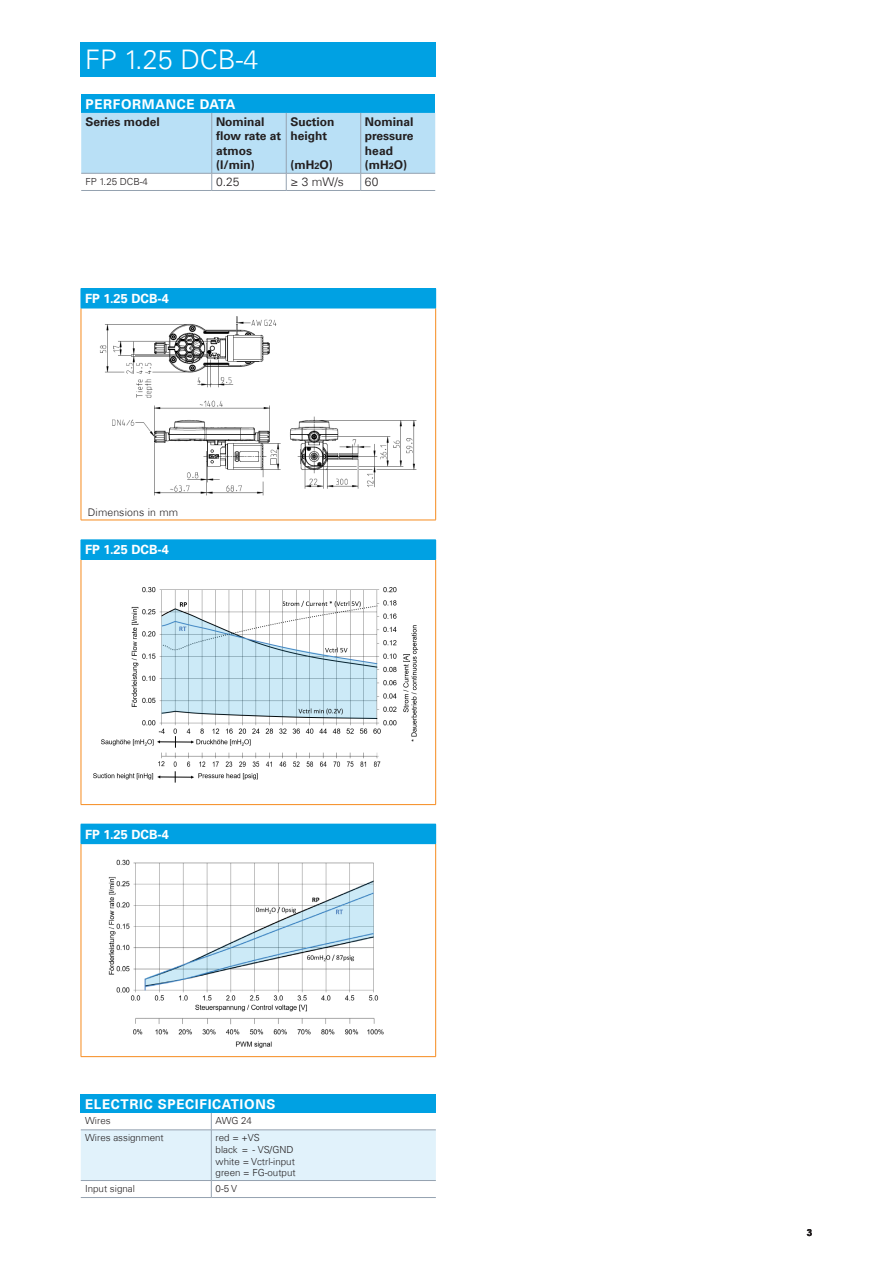
<style>
.page{position:relative;width:893px;height:1263px;background:#fff}
.page>*{position:absolute;margin:0;border:0;box-sizing:border-box;transform-origin:0 0}
.KNF_PRODUCT_CODE_white{font:300 27px "Univers Com 45";color:#fff}
.Titel_Headline_Tabelle{font:700 13.5px "Univers Com 65";letter-spacing:.05em;color:#fff}
.KNF_TABLE_TITLE_white_on_blue_100{font:700 12.75px "Univers Com 65";color:#fff}
.Titel_Kopfzeile_Tabelle{font:700 12px/14.4px "Univers Com 65";color:#231f20}
.Titel_Kopfzeile_Tabelle-2{font:300 12px "Univers Com 45";color:#231f20}
.KNF_FOOTER_Tabelle{font:300 10.5px "Univers Com 45";letter-spacing:.01em;color:#231f20}
.Titel_Fließtext_Tabelle{font:300 9.75px "Univers Com 45";color:#231f20}
.t1{font:700 9.75px "Arial";color:#231f20}
.s1{font-size:9px}
</style>
<div class="page">
<div style="left:81px;top:824px;width:355px;height:20px;background:#00a1e3"></div>
<hr style="left:81px;top:844px;width:1px;height:212px;background:#f68b1f">
<hr style="left:435px;top:844px;width:1px;height:212px;background:#f68b1f">
<hr style="left:81px;top:1056px;width:355px;height:1px;background:#f68b1f">
<div style="left:81px;top:43px;width:355px;height:34px;background:#00a1e3"></div>
<div style="left:81px;top:288px;width:355px;height:20px;background:#00a1e3"></div>
<hr style="left:81px;top:308px;width:1px;height:212px;background:#f68b1f">
<hr style="left:435px;top:308px;width:1px;height:212px;background:#f68b1f">
<hr style="left:81px;top:520px;width:355px;height:1px;background:#f68b1f">
<hr style="left:81px;top:308px;width:355px;height:1px;background:#00a1e3">
<div style="left:81px;top:540px;width:355px;height:19px;background:#00a1e3"></div>
<hr style="left:81px;top:559px;width:1px;height:245px;background:#f68b1f">
<hr style="left:435px;top:559px;width:1px;height:245px;background:#f68b1f">
<hr style="left:81px;top:804px;width:355px;height:1px;background:#f68b1f">
<hr style="left:81px;top:559px;width:355px;height:1px;background:#00a1e3">
<img style="left:100px;top:316px;width:317px;height:180px">
<img style="left:93px;top:587px;width:325px;height:196px">
<img style="left:108px;top:859px;width:276px;height:189px">
<div style="left:81px;top:1094px;width:355px;height:19px;background:#00a1e3"></div>
<hr style="left:81px;top:1197px;width:130px;height:1px;background:#95a2b0">
<svg style="left:81px;top:1113px;width:355px;height:84px"></svg>
<hr style="left:211px;top:1197px;width:225px;height:1px;background:#95a2b0">
<div style="left:81px;top:95px;width:354px;height:18px;background:#00a1e3"></div>
<hr style="left:81px;top:190px;width:131px;height:1px;background:#95a2b0">
<hr style="left:212px;top:190px;width:74px;height:1px;background:#95a2b0">
<hr style="left:286px;top:190px;width:75px;height:1px;background:#95a2b0">
<hr style="left:361px;top:190px;width:74px;height:1px;background:#95a2b0">
<svg style="left:81px;top:113px;width:354px;height:77px"></svg>
<p class="KNF_PRODUCT_CODE_white" style="left:85px;top:43px;width:175px">FP 1.25 DCB-4</p>
<p class="Titel_Headline_Tabelle" style="left:85px;top:96px;width:151px">PERFORMANCE DATA</p>
<p class="Titel_Kopfzeile_Tabelle" style="left:85px;top:114px;width:76px">Series model</p>
<p class="Titel_Kopfzeile_Tabelle" style="left:216px;top:114px;width:67px">Nominal flow rate at atmos</p>
<p class="Titel_Kopfzeile_Tabelle" style="left:216px;top:158px;width:40px">(l/min)</p>
<p class="Titel_Kopfzeile_Tabelle" style="left:290px;top:114px;width:46px">Suction height</p>
<p class="Titel_Kopfzeile_Tabelle" style="left:290px;top:158px;width:44px">(mH<span class="s1">2</span>O)</p>
<p class="Titel_Kopfzeile_Tabelle" style="left:365px;top:114px;width:50px">Nominal pressure head (mH<span class="s1">2</span>O)</p>
<p class="Titel_Fließtext_Tabelle" style="left:85px;top:175px;width:64px">FP 1.25 DCB-4</p>
<p class="Titel_Kopfzeile_Tabelle-2" style="left:216px;top:175px;width:25px">0.25</p>
<p class="Titel_Kopfzeile_Tabelle-2" style="left:290px;top:175px;width:55px">≥ 3 mW/s</p>
<p class="Titel_Kopfzeile_Tabelle-2" style="left:365px;top:175px;width:15px">60</p>
<p class="KNF_TABLE_TITLE_white_on_blue_100" style="left:85px;top:291px;width:85px">FP 1.25 DCB-4</p>
<p class="KNF_FOOTER_Tabelle" style="left:88px;top:506px;width:92px">Dimensions in mm</p>
<p class="KNF_TABLE_TITLE_white_on_blue_100" style="left:85px;top:542px;width:85px">FP 1.25 DCB-4</p>
<p class="KNF_TABLE_TITLE_white_on_blue_100" style="left:85px;top:826px;width:85px">FP 1.25 DCB-4</p>
<p class="Titel_Headline_Tabelle" style="left:85px;top:1096px;width:192px">ELECTRIC SPECIFICATIONS</p>
<p class="Titel_Fließtext_Tabelle" style="left:85px;top:1115px;width:27px">Wires</p>
<p class="Titel_Fließtext_Tabelle" style="left:216px;top:1115px;width:38px">AWG 24</p>
<p class="Titel_Fließtext_Tabelle" style="left:85px;top:1132px;width:80px">Wires assignment</p>
<p class="Titel_Fließtext_Tabelle" style="left:216px;top:1132px;width:46px">red = +VS</p>
<p class="Titel_Fließtext_Tabelle" style="left:216px;top:1143px;width:79px">black = - VS/GND</p>
<p class="Titel_Fließtext_Tabelle" style="left:216px;top:1155px;width:81px">white = Vctrl-input</p>
<p class="Titel_Fließtext_Tabelle" style="left:216px;top:1167px;width:82px">green = FG-output</p>
<p class="Titel_Fließtext_Tabelle" style="left:85px;top:1182px;width:51px">Input signal</p>
<p class="Titel_Fließtext_Tabelle" style="left:216px;top:1182px;width:23px">0-5 V</p>
<p class="t1" style="left:807px;top:1226px;width:7px">3</p>
</div>
